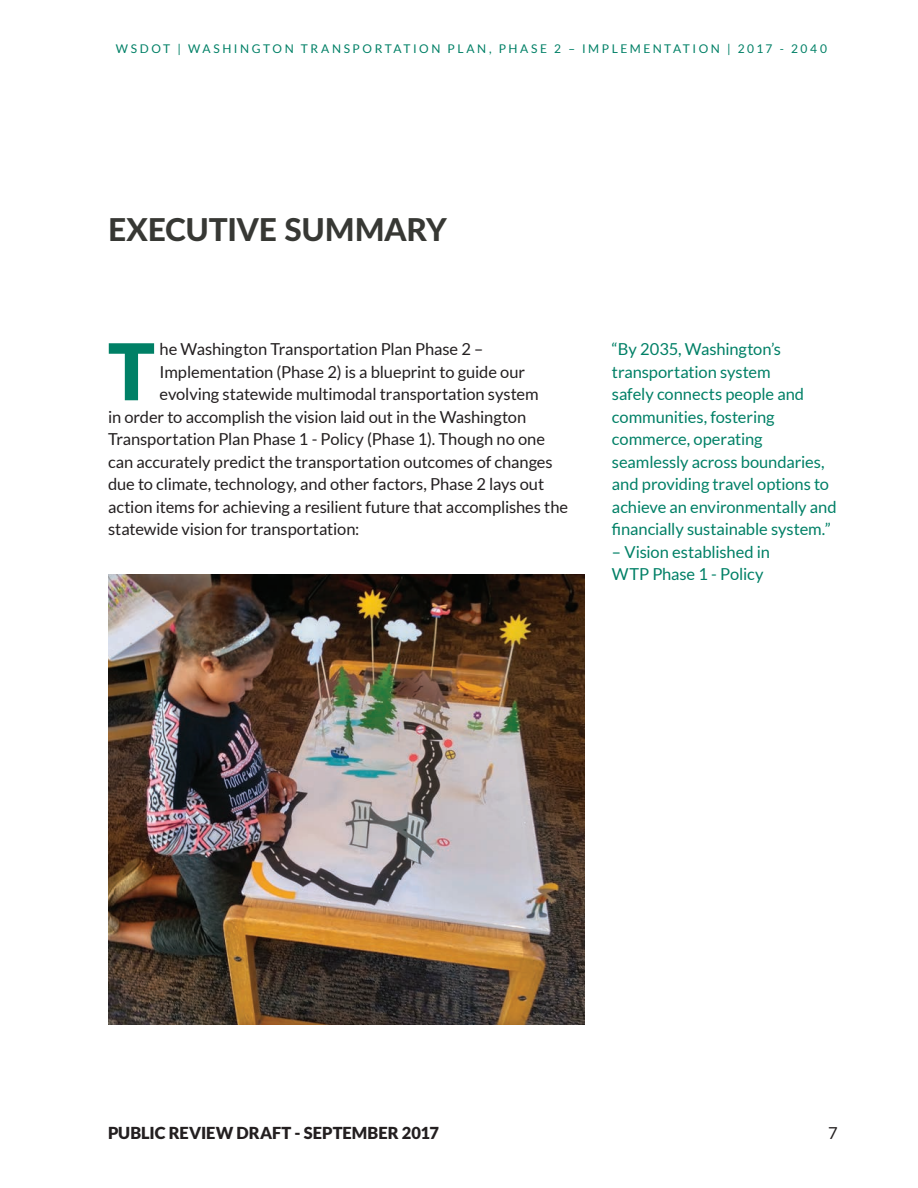
<style>
.page{position:relative;width:918px;height:1188px;background:#fff}
.page>*{position:absolute;margin:0;border:0;box-sizing:border-box;transform-origin:0 0}
.t1{font:900 78.3px "Lato";color:#008066}
.t2{font:800 31.5px "Lato";letter-spacing:-.005em;color:#373834}
.t3{font:16.5px "Lato";letter-spacing:-.005em;color:#231f20}
.t4{font:16.5px/22.5px "Lato";letter-spacing:-.005em;color:#008066}
.t5{font:900 16.5px "Lato";letter-spacing:.005em;color:#231f20}
.t6{font:12px "Lato";letter-spacing:.21em;color:#008066}
</style>
<div class="page">
<img style="left:108px;top:575px;width:477px;height:449px">
<p class="t6" style="left:116px;top:41px;width:713px">WSDOT | WASHINGTON TRANSPORTATION PLAN, PHASE 2 – IMPLEMENTATION | 2017 - 2040</p>
<h2 class="t2" style="left:108px;top:206px;width:340px">EXECUTIVE SUMMARY</h2>
<h1 class="t1" style="left:108px;top:326px;width:48px">T</h1>
<p class="t3" style="left:160px;top:340px;width:325px">he Washington Transportation Plan Phase 2 –</p>
<p class="t3" style="left:160px;top:363px;width:367px">Implementation (Phase 2) is a blueprint to guide our</p>
<p class="t3" style="left:160px;top:385px;width:381px">evolving statewide multimodal transportation system</p>
<p class="t3" style="left:108px;top:408px;width:420px">in order to accomplish the vision laid out in the Washington</p>
<p class="t3" style="left:108px;top:430px;width:439px">Transportation Plan Phase 1 - Policy (Phase 1). Though no one</p>
<p class="t3" style="left:108px;top:453px;width:446px">can accurately predict the transportation outcomes of changes</p>
<p class="t3" style="left:108px;top:475px;width:438px">due to climate, technology, and other factors, Phase 2 lays out</p>
<p class="t3" style="left:108px;top:498px;width:462px">action items for achieving a resilient future that accomplishes the</p>
<p class="t3" style="left:108px;top:520px;width:253px">statewide vision for transportation:</p>
<p class="t4" style="left:612px;top:338px;width:226px">“By 2035, Washington’s transportation system<br>safely connects people and communities, fostering commerce, operating seamlessly across boundaries, and providing travel options to achieve an environmentally and financially sustainable system.”</p>
<p class="t4" style="left:612px;top:541px;width:159px">– Vision established in<br>WTP Phase 1 - Policy</p>
<p class="t5" style="left:108px;top:1123px;width:333px">PUBLIC REVIEW DRAFT - SEPTEMBER 2017</p>
<p class="t3" style="left:828px;top:1124px;width:11px">7</p>
</div>
